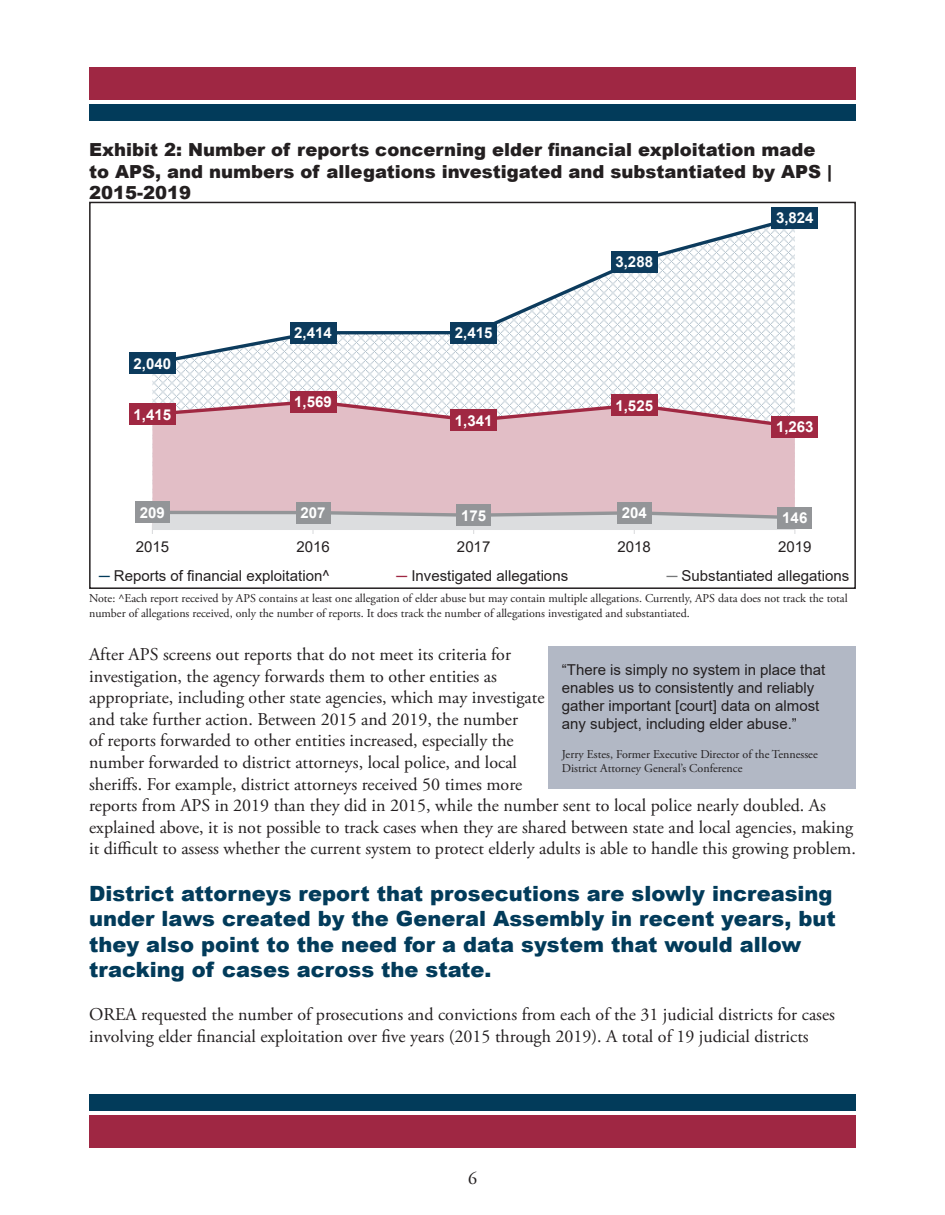
<style>
.page{position:relative;width:945px;height:1215px;background:#fff}
.page>*{position:absolute;margin:0;border:0;box-sizing:border-box;transform-origin:0 0}
.t1{font:900 21px/25.2px "Arial";color:#023b5a}
.t2{font:18px/21.6px "Adobe Garamond Pro";color:#231f20}
.t3{font:900 18px/21.6px "Arial";color:#231f20}
.t4{font:15px/18px "Arial";color:#231f20}
.t5{font:700 15px "Arial";color:#fff}
.t6{font:12px/14.4px "Adobe Garamond Pro";color:#231f20}
.s1{font-weight:900;color:#023b5a}
.s2{font-weight:900;color:#9f2743}
.s3{font-weight:900;color:#767779}
</style>
<div class="page">
<div style="left:89px;top:104px;width:767px;height:16px;background:#023b5a"></div>
<div style="left:89px;top:68px;width:767px;height:32px;background:#9f2743"></div>
<div style="left:89px;top:1095px;width:767px;height:16px;background:#023b5a"></div>
<div style="left:89px;top:1115px;width:767px;height:33px;background:#9f2743"></div>
<div style="left:548px;top:647px;width:308px;height:142px;background:#b2b8c5"></div>
<svg style="left:152px;top:367px;width:643px;height:31px"></svg>
<div style="left:152px;top:430px;width:643px;height:79px;background:#e2bec6"></div>
<svg style="left:176px;top:214px;width:619px;height:153px"></svg>
<svg style="left:152px;top:398px;width:643px;height:32px"></svg>
<svg style="left:152px;top:509px;width:644px;height:25px"></svg>
<div style="left:129px;top:352px;width:47px;height:22px;background:#0c3b5d"></div>
<div style="left:290px;top:322px;width:46px;height:22px;background:#0c3b5d"></div>
<div style="left:450px;top:322px;width:47px;height:22px;background:#0c3b5d"></div>
<div style="left:611px;top:251px;width:47px;height:21px;background:#0c3b5d"></div>
<div style="left:772px;top:207px;width:46px;height:22px;background:#0c3b5d"></div>
<div style="left:129px;top:403px;width:47px;height:22px;background:#a02842"></div>
<div style="left:290px;top:391px;width:46px;height:22px;background:#a02842"></div>
<div style="left:450px;top:409px;width:47px;height:22px;background:#a02842"></div>
<div style="left:611px;top:394px;width:47px;height:22px;background:#a02842"></div>
<div style="left:772px;top:416px;width:46px;height:21px;background:#a02842"></div>
<div style="left:135px;top:502px;width:34px;height:21px;background:#939598"></div>
<div style="left:296px;top:502px;width:34px;height:21px;background:#939598"></div>
<div style="left:457px;top:504px;width:34px;height:22px;background:#939598"></div>
<div style="left:617px;top:502px;width:34px;height:22px;background:#939598"></div>
<div style="left:778px;top:507px;width:34px;height:21px;background:#939598"></div>
<div style="left:89px;top:202px;width:767px;height:387px;border:2px solid #231f20"></div>
<p class="t3" style="left:89px;top:138px;width:745px">Exhibit 2: Number of reports concerning elder financial exploitation made to APS, and numbers of allegations investigated and substantiated by APS |<br>2015-2019</p>
<p class="t5" style="left:134px;top:353px;width:39px">2,040</p>
<p class="t5" style="left:134px;top:404px;width:39px">1,415</p>
<p class="t5" style="left:294px;top:322px;width:39px">2,414</p>
<p class="t5" style="left:455px;top:322px;width:39px">2,415</p>
<p class="t5" style="left:294px;top:391px;width:39px">1,569</p>
<p class="t5" style="left:455px;top:410px;width:39px">1,341</p>
<p class="t5" style="left:615px;top:251px;width:39px">3,288</p>
<p class="t5" style="left:615px;top:395px;width:39px">1,525</p>
<p class="t5" style="left:776px;top:208px;width:39px">3,824</p>
<p class="t5" style="left:776px;top:416px;width:39px">1,263</p>
<p class="t5" style="left:140px;top:502px;width:27px">209</p>
<p class="t5" style="left:300px;top:502px;width:27px">207</p>
<p class="t5" style="left:461px;top:505px;width:27px">175</p>
<p class="t5" style="left:622px;top:502px;width:27px">204</p>
<p class="t5" style="left:782px;top:507px;width:27px">146</p>
<p class="t4" style="left:136px;top:538px;width:35px">2015</p>
<p class="t4" style="left:296px;top:538px;width:35px">2016</p>
<p class="t4" style="left:457px;top:538px;width:35px">2017</p>
<p class="t4" style="left:618px;top:538px;width:35px">2018</p>
<p class="t4" style="left:778px;top:538px;width:35px">2019</p>
<p class="t4" style="left:99px;top:567px;width:232px"><span class="s1">─</span> Reports of financial exploitation^</p>
<p class="t4" style="left:397px;top:567px;width:173px"><span class="s2">─</span> Investigated allegations</p>
<p class="t4" style="left:667px;top:567px;width:184px"><span class="s3">─</span> Substantiated allegations</p>
<p class="t6" style="left:89px;top:592px;width:760px">Note: ^Each report received by APS contains at least one allegation of elder abuse but may contain multiple allegations. Currently, APS data does not track the total number of allegations received, only the number of reports. It does track the number of allegations investigated and substantiated.</p>
<p class="t2" style="left:89px;top:644px;width:768px">After APS screens out reports that do not meet its criteria for<br>investigation, the agency forwards them to other entities as<br>appropriate, including other state agencies, which may investigate<br>and take further action. Between 2015 and 2019, the number<br>of reports forwarded to other entities increased, especially the<br>number forwarded to district attorneys, local police, and local<br>sheriffs. For example, district attorneys received 50 times more<br>reports from APS in 2019 than they did in 2015, while the number sent to local police nearly doubled. As explained above, it is not possible to track cases when they are shared between state and local agencies, making it difficult to assess whether the current system to protect elderly adults is able to handle this growing problem.</p>
<p class="t1" style="left:89px;top:880px;width:748px">District attorneys report that prosecutions are slowly increasing under laws created by the General Assembly in recent years, but they also point to the need for a data system that would allow tracking of cases across the state.</p>
<p class="t2" style="left:89px;top:1004px;width:747px">OREA requested the number of prosecutions and convictions from each of the 31 judicial districts for cases involving elder financial exploitation over five years (2015 through 2019). A total of 19 judicial districts</p>
<p class="t4" style="left:562px;top:660px;width:265px">“There is simply no system in place that enables us to consistently and reliably gather important [court] data on almost any subject, including elder abuse.”</p>
<p class="t6" style="left:562px;top:747px;width:257px">Jerry Estes, Former Executive Director of the Tennessee<br>District Attorney General’s Conference</p>
<p class="t2" style="left:468px;top:1168px;width:10px">6</p>
</div>
